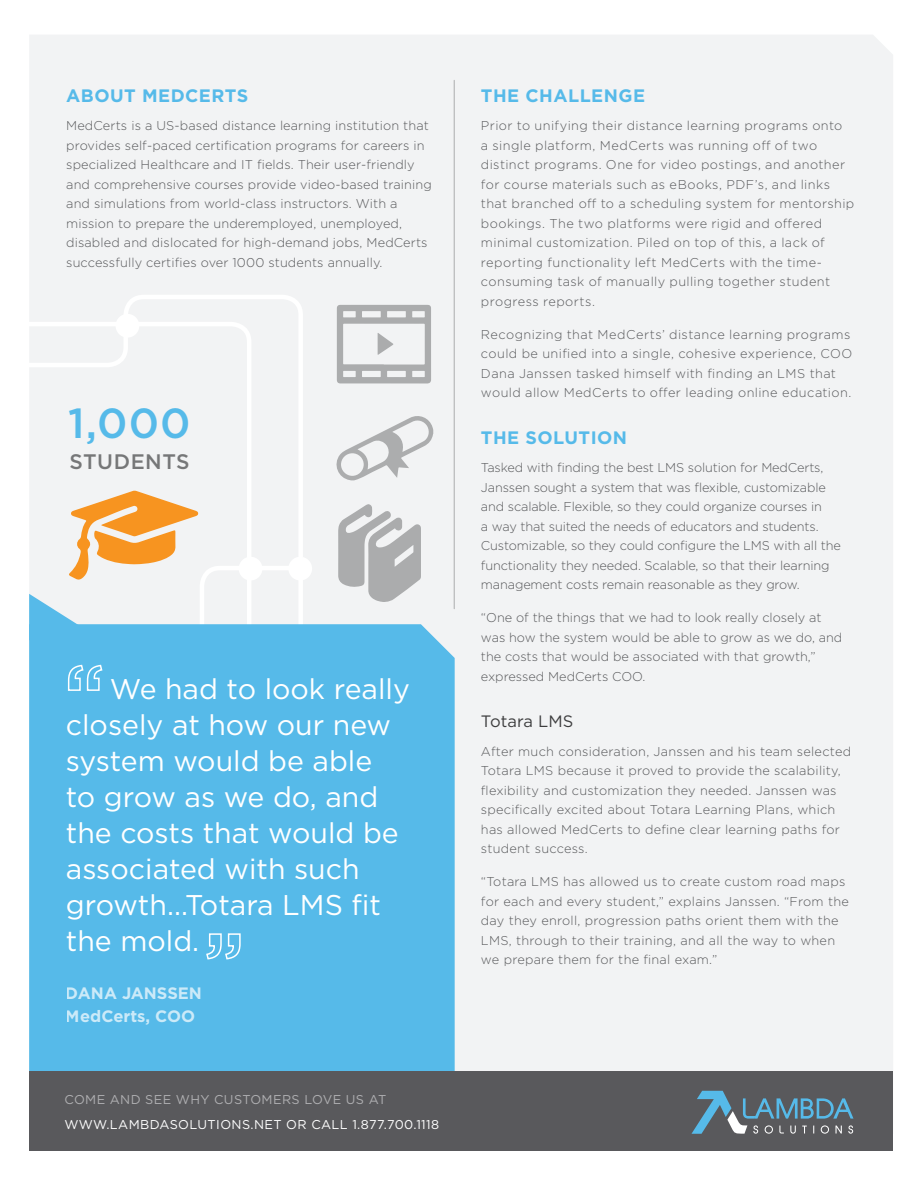
<style>
.page{position:relative;width:918px;height:1188px;background:#fff}
.page>*{position:absolute;margin:0;border:0;box-sizing:border-box;transform-origin:0 0}
.t1{font:500 42px "Gotham";color:#56bae9}
.t2{font:28.5px/36px "Gotham";color:#fff}
.t3{font:500 21px "Gotham";letter-spacing:.025em;color:#767778}
.t4{font:700 18px "Gotham";letter-spacing:.025em;color:#56bae9}
.t5{font:700 16.5px/22.5px "Gotham";color:#fff}
.t6{font:16.5px "Gotham";color:#3e3e3f}
.t7{font:300 12.75px/19.5px "Gotham";letter-spacing:.01em;color:#58595b}
.t8{font:300 12.75px/19.5px "Gotham";letter-spacing:.03em;color:#58595b}
.t9{font:300 12.75px/19.5px "Gotham";letter-spacing:-.01em;color:#58595b}
.t10{font:12.75px "Gotham";letter-spacing:.03em;color:#fff}
.t11{font:12.75px "Gotham";letter-spacing:.03em;color:#afafb1}
</style>
<div class="page">
<div style="left:29px;top:35px;width:864px;height:1036px;background:#f2f3f4"></div>
<div style="left:29px;top:292px;width:276px;height:199px;background:#f2f3f4"></div>
<div style="left:29px;top:624px;width:426px;height:447px;background:#56bae9"></div>
<svg style="left:205px;top:933px;width:36px;height:27px"></svg>
<svg style="left:67px;top:664px;width:36px;height:28px"></svg>
<hr style="left:454px;top:80px;width:1px;height:529px;background:#acadae">
<div style="left:29px;top:1071px;width:864px;height:80px;background:#59595c"></div>
<svg style="left:691px;top:1091px;width:163px;height:43px"></svg>
<svg style="left:29px;top:491px;width:277px;height:151px"></svg>
<div style="left:116px;top:314px;width:23px;height:24px;background:#fff;border-radius:50%"></div>
<svg style="left:337px;top:305px;width:94px;height:78px"></svg>
<svg style="left:332px;top:413px;width:101px;height:67px"></svg>
<svg style="left:338px;top:504px;width:83px;height:98px"></svg>
<div style="left:288px;top:557px;width:24px;height:23px;background:#fff;border-radius:50%"></div>
<div style="left:239px;top:557px;width:23px;height:23px;background:#fff;border-radius:50%"></div>
<h3 class="t4" style="left:66px;top:83px;width:184px">ABOUT MEDCERTS</h3>
<p class="t7" style="left:66px;top:116px;width:367px">MedCerts is a US-based distance learning institution that provides self-paced certification programs for careers in specialized Healthcare and IT fields. Their user-friendly and comprehensive courses provide video-based training and simulations from world-class instructors. With a mission to prepare the underemployed, unemployed, disabled and dislocated for high-demand jobs, MedCerts successfully certifies over 1000 students annually.</p>
<h1 class="t1" style="left:68px;top:396px;width:124px">1,000</h1>
<h3 class="t3" style="left:70px;top:448px;width:122px">STUDENTS</h3>
<h2 class="t2" style="left:66px;top:670px;width:345px;text-indent:44px">We had to look really closely at how our new system would be able<br>to grow as we do, and the costs that would be associated with such growth...Totara LMS fit the mold.</h2>
<p class="t5" style="left:66px;top:982px;width:138px">DANA JANSSEN<br>MedCerts, COO</p>
<p class="t11" style="left:64px;top:1091px;width:323px">COME AND SEE WHY CUSTOMERS LOVE US AT</p>
<p class="t10" style="left:64px;top:1117px;width:376px">WWW.LAMBDASOLUTIONS.NET OR CALL 1.877.700.1118</p>
<h3 class="t4" style="left:481px;top:83px;width:166px">THE CHALLENGE</h3>
<p class="t8" style="left:481px;top:116px;width:375px">Prior to unifying their distance learning programs onto<br>a single platform, MedCerts was running off of two distinct programs. One for video postings, and another for course materials such as eBooks, PDF’s, and links that branched off to a scheduling system for mentorship bookings. The two platforms were rigid and offered minimal customization. Piled on top of this, a lack of reporting functionality left MedCerts with the time&shy;consuming task of manually pulling together student progress reports.</p>
<p class="t8" style="left:481px;top:324px;width:373px">Recognizing that MedCerts’ distance learning programs could be unified into a single, cohesive experience, COO Dana Janssen tasked himself with finding an LMS that would allow MedCerts to offer leading online education.</p>
<h3 class="t4" style="left:481px;top:425px;width:148px">THE SOLUTION</h3>
<p class="t9" style="left:481px;top:458px;width:361px">Tasked with finding the best LMS solution for MedCerts, Janssen sought a system that was flexible, customizable and scalable. Flexible, so they could organize courses in<br>a way that suited the needs of educators and students.<br>Customizable, so they could configure the LMS with all the functionality they needed. Scalable, so that their learning management costs remain reasonable as they grow.</p>
<p class="t7" style="left:481px;top:608px;width:363px">“One of the things that we had to look really closely at was how the system would be able to grow as we do, and the costs that would be associated with that growth,” expressed MedCerts COO.</p>
<p class="t6" style="left:481px;top:711px;width:94px">Totara LMS</p>
<p class="t7" style="left:481px;top:741px;width:372px">After much consideration, Janssen and his team selected Totara LMS because it proved to provide the scalability, flexibility and customization they needed. Janssen was specifically excited about Totara Learning Plans, which has allowed MedCerts to define clear learning paths for student success.</p>
<p class="t7" style="left:481px;top:872px;width:370px">“Totara LMS has allowed us to create custom road maps for each and every student,” explains Janssen. “From the day they enroll, progression paths orient them with the LMS, through to their training, and all the way to when we prepare them for the final exam.”</p>
</div>
